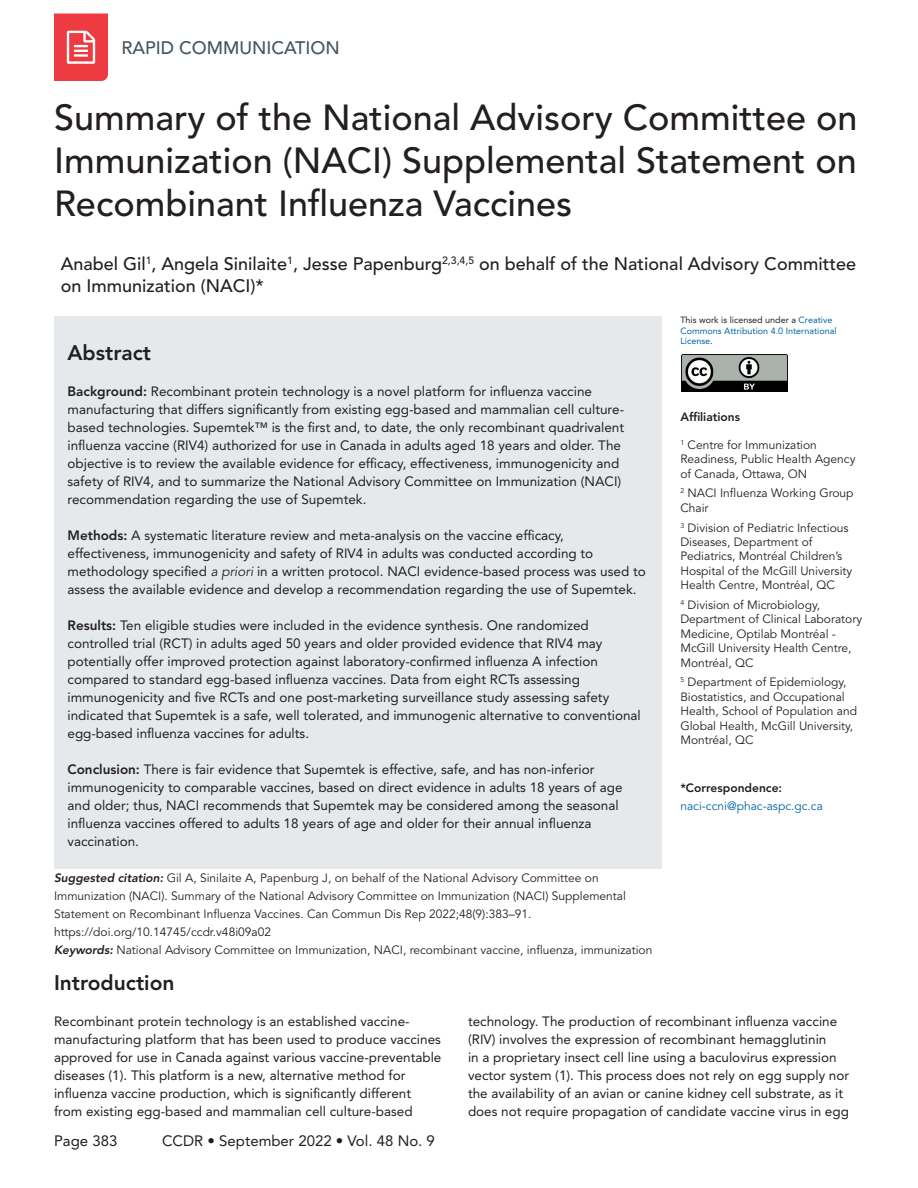
<style>
.page{position:relative;width:918px;height:1188px;background:#fff}
.page>*{position:absolute;margin:0;border:0;box-sizing:border-box;transform-origin:0 0}
.A_-_H2{font:500 36px/43.2px "Avenir LT Std";color:#231f20;text-align:justify}
.A_-_H3_References_Sp{font:800 21px "Avenir LT Std";color:#231f20}
.A_-_H3{font:800 21px "Avenir LT Std";color:#231f20}
.A_-_Names{font:500 18px/21.6px "Avenir LT Std";color:#231f20}
.t1{font:500 18px "Avenir LT Std";color:#45555f}
.t2{font:15px "Avenir LT Std";color:#231f20}
.A_-_Body{font:13.5px/18px "Avenir LT Std";color:#231f20}
.A_-_Sidebar{font:12px/14.4px "Avenir LT Std";color:#231f20}
.A_-_Suggested_Citati{font:12px/18px "Avenir LT Std";color:#231f20}
.A_-_Sidebar_Corresp{font:12px/18px "Avenir LT Std";color:#0065a4}
.A_-_Sidebar_Header{font:800 12px "Avenir LT Std";color:#231f20}
.A_-_Table_-_Footnote{font:9px/10.5px "Avenir LT Std";color:#0065a4}
.s1{font-weight:800}
.s2{font-style:italic}
.s3{font-weight:800;font-style:italic}
.s4{color:#231f20}
.s5{font-weight:800;color:#231f20}
</style>
<div class="page">
<svg style="left:54px;top:14px;width:54px;height:67px;background:#ef4f56"></svg>
<div style="left:54px;top:316px;width:608px;height:553px;background:#e6e9eb"></div>
<img style="left:682px;top:355px;width:105px;height:37px">
<h3 class="t1" style="left:122px;top:37px;width:220px">RAPID COMMUNICATION</h3>
<p class="A_-_H2" style="left:54px;top:97px;width:805px">Summary of the National Advisory Committee on Immunization (NACI) Supplemental Statement on Recombinant Influenza Vaccines</p>
<p class="A_-_Names" style="left:61px;top:253px;width:797px">Anabel Gil<sup>1</sup>, Angela Sinilaite<sup>1</sup>, Jesse Papenburg<sup>2,3,4,5</sup> on behalf of the National Advisory Committee on Immunization (NACI)*</p>
<p class="A_-_H3" style="left:68px;top:340px;width:85px">Abstract</p>
<p class="A_-_Body" style="left:68px;top:382px;width:558px"><span class="s1">Background:</span> Recombinant protein technology is a novel platform for influenza vaccine manufacturing that differs significantly from existing egg-based and mammalian cell culture&shy;based technologies. Supemtek™ is the first and, to date, the only recombinant quadrivalent influenza vaccine (RIV4) authorized for use in Canada in adults aged 18 years and older. The objective is to review the available evidence for efficacy, effectiveness, immunogenicity and safety of RIV4, and to summarize the National Advisory Committee on Immunization (NACI) recommendation regarding the use of Supemtek.</p>
<p class="A_-_Body" style="left:68px;top:526px;width:580px"><span class="s1">Methods:</span> A systematic literature review and meta-analysis on the vaccine efficacy, effectiveness, immunogenicity and safety of RIV4 in adults was conducted according to methodology specified <span class="s2">a priori</span> in a written protocol. NACI evidence-based process was used to assess the available evidence and develop a recommendation regarding the use of Supemtek.</p>
<p class="A_-_Body" style="left:68px;top:616px;width:575px"><span class="s1">Results:</span> Ten eligible studies were included in the evidence synthesis. One randomized controlled trial (RCT) in adults aged 50 years and older provided evidence that RIV4 may potentially offer improved protection against laboratory-confirmed influenza A infection compared to standard egg-based influenza vaccines. Data from eight RCTs assessing immunogenicity and five RCTs and one post-marketing surveillance study assessing safety indicated that Supemtek is a safe, well tolerated, and immunogenic alternative to conventional egg-based influenza vaccines for adults.</p>
<p class="A_-_Body" style="left:68px;top:760px;width:557px"><span class="s1">Conclusion:</span> There is fair evidence that Supemtek is effective, safe, and has non-inferior immunogenicity to comparable vaccines, based on direct evidence in adults 18 years of age and older; thus, NACI recommends that Supemtek may be considered among the seasonal influenza vaccines offered to adults 18 years of age and older for their annual influenza vaccination.</p>
<p class="A_-_Suggested_Citati" style="left:54px;top:869px;width:574px"><span class="s3">Suggested citation:</span> Gil A, Sinilaite A, Papenburg J, on behalf of the National Advisory Committee on Immunization (NACI). Summary of the National Advisory Committee on Immunization (NACI) Supplemental Statement on Recombinant Influenza Vaccines. Can Commun Dis Rep 2022;48(9):383–91. https://doi.org/10.14745/ccdr.v48i09a02</p>
<p class="A_-_Suggested_Citati" style="left:54px;top:941px;width:600px"><span class="s3">Keywords:</span> National Advisory Committee on Immunization, NACI, recombinant vaccine, influenza, immunization</p>
<p class="A_-_Table_-_Footnote" style="left:680px;top:315px;width:158px"><span class="s4">This work is licensed under a</span> Creative<br>Commons Attribution 4.0 International<br>License<span class="s4">.</span></p>
<p class="A_-_Sidebar_Header" style="left:680px;top:410px;width:61px">Affiliations</p>
<p class="A_-_Sidebar" style="left:680px;top:438px;width:177px"><sup>1</sup> Centre for Immunization<br>Readiness, Public Health Agency of Canada, Ottawa, ON</p>
<p class="A_-_Sidebar" style="left:680px;top:486px;width:175px"><sup>2</sup> NACI Influenza Working Group<br>Chair</p>
<p class="A_-_Sidebar" style="left:680px;top:521px;width:173px"><sup>3</sup> Division of Pediatric Infectious<br>Diseases, Department of<br>Pediatrics, Montréal Children’s<br>Hospital of the McGill University<br>Health Centre, Montréal, QC</p>
<p class="A_-_Sidebar" style="left:680px;top:598px;width:183px"><sup>4</sup> Division of Microbiology,<br>Department of Clinical Laboratory<br>Medicine, Optilab Montréal -<br>McGill University Health Centre,<br>Montréal, QC</p>
<p class="A_-_Sidebar" style="left:680px;top:675px;width:178px"><sup>5</sup> Department of Epidemiology,<br>Biostatistics, and Occupational<br>Health, School of Population and<br>Global Health, McGill University,<br>Montréal, QC</p>
<p class="A_-_Sidebar_Corresp" style="left:680px;top:779px;width:144px"><span class="s5">*Correspondence: </span>naci-ccni@phac-aspc.gc.ca</p>
<p class="A_-_H3_References_Sp" style="left:54px;top:970px;width:122px">Introduction</p>
<p class="A_-_Body" style="left:54px;top:1012px;width:389px">Recombinant protein technology is an established vaccine&shy;manufacturing platform that has been used to produce vaccines approved for use in Canada against various vaccine-preventable diseases (1). This platform is a new, alternative method for influenza vaccine production, which is significantly different from existing egg-based and mammalian cell culture-based</p>
<p class="A_-_Body" style="left:468px;top:1012px;width:383px">technology. The production of recombinant influenza vaccine (RIV) involves the expression of recombinant hemagglutinin<br>in a proprietary insect cell line using a baculovirus expression vector system (1). This process does not rely on egg supply nor the availability of an avian or canine kidney cell substrate, as it does not require propagation of candidate vaccine virus in egg</p>
<p class="t2" style="left:54px;top:1133px;width:65px">Page 383</p>
<p class="t2" style="left:162px;top:1133px;width:274px">CCDR • September 2022 • Vol. 48 No. 9</p>
</div>
